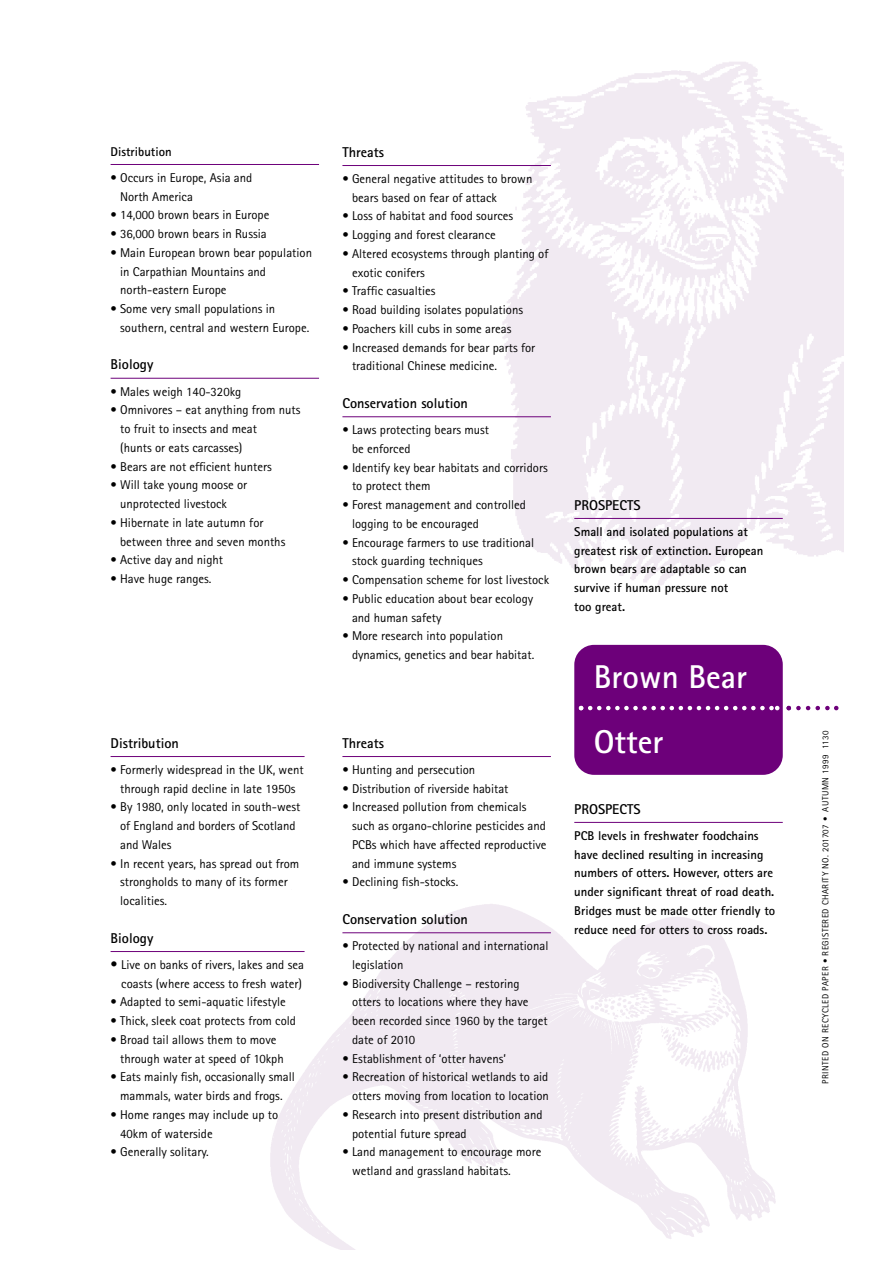
<style>
.page{position:relative;width:893px;height:1263px;background:#fff}
.page>*{position:absolute;margin:0;border:0;box-sizing:border-box;transform-origin:0 0}
.t1{font:700 33px "Rotis Sans Serif";color:#fff}
.t2{font:700 14.25px "Rotis Sans Serif";color:#000}
.t3{font:12.75px/18.8px "Rotis Sans Serif";color:#000}
.t4{font:700 12.75px/18.8px "Rotis Sans Serif";color:#000}
.t5{font:9px "Rotis Sans Serif";letter-spacing:.05em;color:#000}
.s1{font-size:14.25px}
</style>
<div class="page">
<img style="left:270px;top:904px;width:506px;height:346px">
<img style="left:498px;top:62px;width:345px;height:523px">
<div style="left:574px;top:645px;width:208px;height:130px;background:#6d007a;border-radius:20px"></div>
<hr style="left:111px;top:164px;width:208px;height:1px;background:#6d007a">
<hr style="left:111px;top:378px;width:208px;height:1px;background:#6d007a">
<hr style="left:342px;top:165px;width:209px;height:1px;background:#6d007a">
<hr style="left:342px;top:416px;width:209px;height:1px;background:#6d007a">
<hr style="left:574px;top:518px;width:208px;height:1px;background:#6d007a">
<hr style="left:111px;top:756px;width:193px;height:1px;background:#6d007a">
<hr style="left:111px;top:951px;width:193px;height:1px;background:#6d007a">
<hr style="left:342px;top:756px;width:209px;height:1px;background:#6d007a">
<hr style="left:342px;top:932px;width:209px;height:1px;background:#6d007a">
<hr style="left:574px;top:822px;width:208px;height:1px;background:#6d007a">
<svg style="left:578px;top:706px;width:201px;height:4px"></svg>
<div style="left:821px;top:190px;width:21px;height:93px;background:#f1eaf2"></div>
<svg style="left:786px;top:706px;width:52px;height:4px"></svg>
<p class="t4" style="left:111px;top:143px;width:63px">Distribution</p>
<p class="t3" style="left:120px;top:169px;width:134px;text-indent:-10px">• Occurs in Europe, Asia and<br>North America</p>
<p class="t3" style="left:111px;top:207px;width:160px">• 14,000 brown bears in Europe</p>
<p class="t3" style="left:111px;top:226px;width:158px">• 36,000 brown bears in Russia</p>
<p class="t3" style="left:120px;top:244px;width:193px;text-indent:-10px">• Main European brown bear population in Carpathian Mountains and north-eastern Europe</p>
<p class="t3" style="left:120px;top:301px;width:191px;text-indent:-10px">• Some very small populations in southern, central and western Europe.</p>
<p class="t2" style="left:111px;top:360px;width:44px">Biology</p>
<p class="t3" style="left:111px;top:383px;width:132px">• Males weigh 140-320kg</p>
<p class="t3" style="left:120px;top:402px;width:182px;text-indent:-10px">• Omnivores – eat anything from nuts to fruit to insects and meat<br>(hunts or eats carcasses)</p>
<p class="t3" style="left:111px;top:458px;width:163px">• Bears are not efficient hunters</p>
<p class="t3" style="left:120px;top:477px;width:128px;text-indent:-10px">• Will take young moose or unprotected livestock</p>
<p class="t3" style="left:120px;top:514px;width:167px;text-indent:-10px">• Hibernate in late autumn for between three and seven months</p>
<p class="t3" style="left:111px;top:552px;width:114px">• Active day and night</p>
<p class="t3" style="left:111px;top:571px;width:102px">• Have huge ranges.</p>
<p class="t2" style="left:111px;top:738px;width:70px">Distribution</p>
<p class="t3" style="left:111px;top:762px;width:194px;text-align:center">• Formerly widespread in the UK, went through rapid decline in late 1950s</p>
<p class="t3" style="left:120px;top:799px;width:182px;text-indent:-10px">• By 1980, only located in south-west of England and borders of Scotland and Wales</p>
<p class="t3" style="left:120px;top:855px;width:181px;text-indent:-10px">• In recent years, has spread out from strongholds to many of its former localities.</p>
<p class="t2" style="left:111px;top:933px;width:44px">Biology</p>
<p class="t3" style="left:111px;top:957px;width:195px;text-align:right"><span class="s1">•</span> Live on banks of rivers, lakes and sea coasts (where access to fresh water)</p>
<p class="t3" style="left:111px;top:994px;width:177px">• Adapted to semi-aquatic lifestyle</p>
<p class="t3" style="left:111px;top:1013px;width:187px">• Thick, sleek coat protects from cold</p>
<p class="t3" style="left:120px;top:1032px;width:165px;text-indent:-10px">• Broad tail allows them to move through water at speed of 10kph</p>
<p class="t3" style="left:111px;top:1069px;width:186px;text-align:center">• Eats mainly fish, occasionally small mammals, water birds and frogs.</p>
<p class="t3" style="left:120px;top:1107px;width:160px;text-indent:-10px">• Home ranges may include up to<br>40km of waterside</p>
<p class="t3" style="left:111px;top:1144px;width:100px">• Generally solitary.</p>
<p class="t2" style="left:342px;top:147px;width:43px">Threats</p>
<p class="t3" style="left:352px;top:170px;width:182px;text-indent:-10px">• General negative attitudes to brown bears based on fear of attack</p>
<p class="t3" style="left:342px;top:208px;width:172px">• Loss of habitat and food sources</p>
<p class="t3" style="left:342px;top:227px;width:155px">• Logging and forest clearance</p>
<p class="t3" style="left:352px;top:245px;width:198px;text-indent:-10px">• Altered ecosystems through planting of exotic conifers</p>
<p class="t3" style="left:342px;top:283px;width:95px">• Traffic casualties</p>
<p class="t3" style="left:342px;top:302px;width:182px">• Road building isolates populations</p>
<p class="t3" style="left:342px;top:320px;width:170px">• Poachers kill cubs in some areas</p>
<p class="t3" style="left:352px;top:339px;width:185px;text-indent:-10px">• Increased demands for bear parts for traditional Chinese medicine.</p>
<p class="t2" style="left:342px;top:398px;width:127px">Conservation solution</p>
<p class="t3" style="left:352px;top:422px;width:139px;text-indent:-10px">• Laws protecting bears must be enforced</p>
<p class="t3" style="left:352px;top:459px;width:197px;text-indent:-10px">• Identify key bear habitats and corridors to protect them</p>
<p class="t3" style="left:352px;top:497px;width:175px;text-indent:-10px">• Forest management and controlled logging to be encouraged</p>
<p class="t3" style="left:352px;top:534px;width:184px;text-indent:-10px">• Encourage farmers to use traditional stock guarding techniques</p>
<p class="t3" style="left:342px;top:572px;width:208px">• Compensation scheme for lost livestock</p>
<p class="t3" style="left:352px;top:590px;width:183px;text-indent:-10px">• Public education about bear ecology and human safety</p>
<p class="t3" style="left:352px;top:628px;width:184px;text-indent:-10px">• More research into population dynamics, genetics and bear habitat.</p>
<p class="t2" style="left:342px;top:738px;width:43px">Threats</p>
<p class="t3" style="left:342px;top:762px;width:134px">• Hunting and persecution</p>
<p class="t3" style="left:342px;top:780px;width:168px">• Distribution of riverside habitat</p>
<p class="t3" style="left:352px;top:799px;width:196px;text-indent:-10px">• Increased pollution from chemicals such as organo-chlorine pesticides and PCBs which have affected reproductive and immune systems</p>
<p class="t3" style="left:342px;top:874px;width:117px">• Declining fish-stocks.</p>
<p class="t2" style="left:342px;top:914px;width:127px">Conservation solution</p>
<p class="t3" style="left:352px;top:938px;width:198px;text-indent:-10px">• Protected by national and international legislation</p>
<p class="t3" style="left:352px;top:975px;width:197px;text-indent:-10px">• Biodiversity Challenge – restoring otters to locations where they have been recorded since 1960 by the target date of 2010</p>
<p class="t3" style="left:342px;top:1050px;width:165px">• Establishment of ‘otter havens’</p>
<p class="t3" style="left:342px;top:1069px;width:208px;text-align:right">• Recreation of historical wetlands to aid otters moving from location to location</p>
<p class="t3" style="left:352px;top:1107px;width:192px;text-indent:-10px">• Research into present distribution and potential future spread</p>
<p class="t3" style="left:352px;top:1144px;width:191px;text-indent:-10px">• Land management to encourage more wetland and grassland habitats.</p>
<p class="t2" style="left:574px;top:500px;width:68px">PROSPECTS</p>
<p class="t4" style="left:574px;top:523px;width:191px">Small and isolated populations at greatest risk of extinction. European brown bears are adaptable so can survive if human pressure not<br>too great.</p>
<h1 class="t1" style="left:594px;top:665px;width:155px">Brown Bear</h1>
<h1 class="t1" style="left:594px;top:730px;width:71px">Otter</h1>
<p class="t2" style="left:574px;top:804px;width:68px">PROSPECTS</p>
<p class="t4" style="left:574px;top:827px;width:202px">PCB levels in freshwater foodchains have declined resulting in increasing numbers of otters. However, otters are under significant threat of road death.<br>Bridges must be made otter friendly to reduce need for otters to cross roads.</p>
<p class="t5" style="left:822px;top:1084px;width:355px;rotate:-90deg">PRINTED ON RECYCLED PAPER • REGISTERED CHARITY NO. 201707 • AUTUMN 1999 1130</p>
</div>
